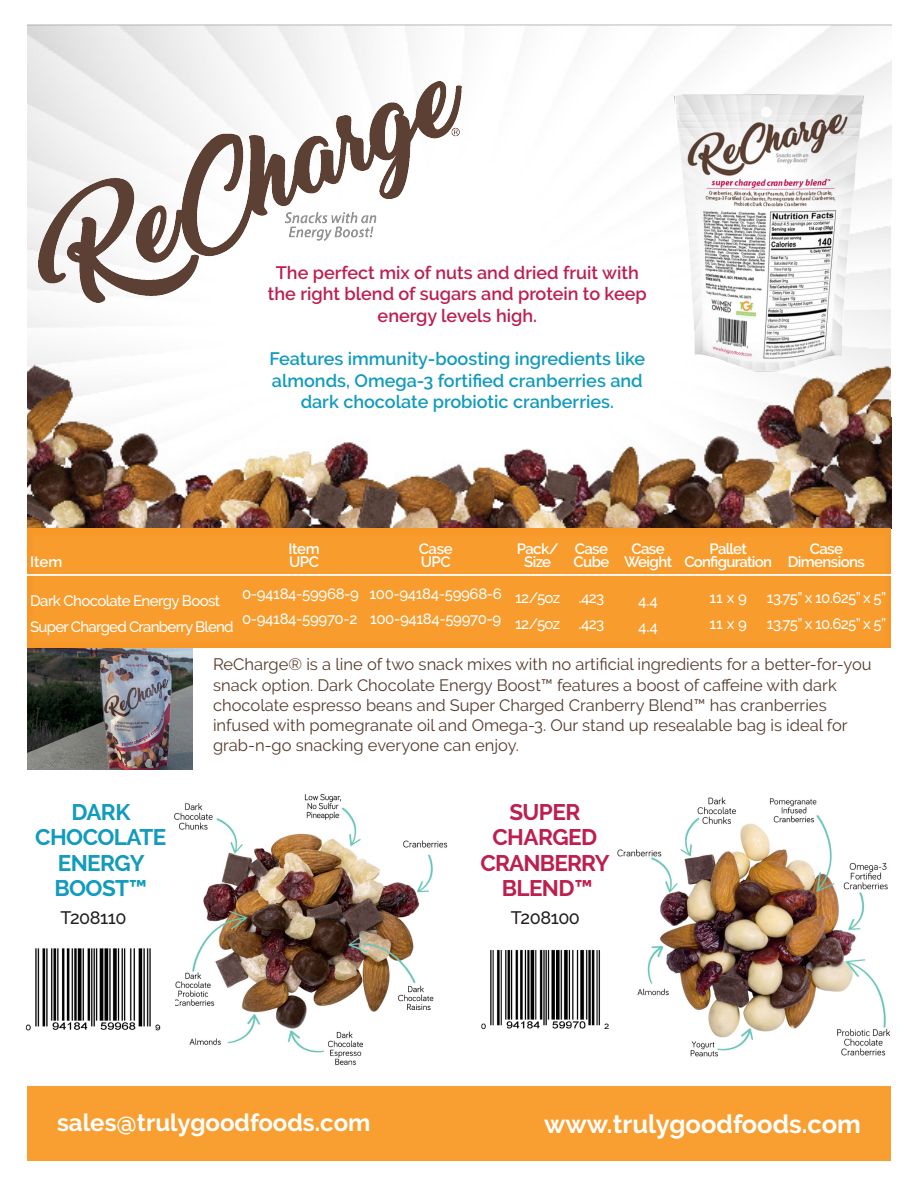
<style>
.page{position:relative;width:918px;height:1188px;background:#fff}
.page>*{position:absolute;margin:0;border:0;box-sizing:border-box;transform-origin:0 0}
.t1{font:700 25.5px "Raleway";color:#fff}
.t2{font:700 24px "Raleway";color:#fff}
.t3{font:700 22.5px/25.5px "Raleway";letter-spacing:-.025em;color:#bd1f4f;text-align:center}
.t4{font:700 22.5px/25.5px "Raleway";letter-spacing:-.025em;color:#129bbc;text-align:center}
.t5{font:600 18px/21.6px "Raleway";color:#129bbc;text-align:center}
.t6{font:600 18px/21.6px "Raleway";color:#bd1f4f;text-align:center}
.t7{font:500 18px "Raleway";letter-spacing:-.025em;color:#231f20}
.t8{font:16.5px/20.2px "Raleway";color:#573b2d}
.t9{font:500 15px/25.5px "Raleway";letter-spacing:-.04em;color:#fff}
.t10{font:600 15px/13.5px "Raleway";letter-spacing:-.04em;color:#fff;text-align:center}
</style>
<div class="page">
<div style="left:27px;top:1086px;width:864px;height:75px;background:#f99f31"></div>
<img style="left:27px;top:24px;width:865px;height:505px">
<div style="left:891px;top:211px;width:27px;height:205px;background:#fff"></div>
<img style="left:39px;top:82px;width:423px;height:220px">
<img style="left:670px;top:85px;width:200px;height:294px">
<div style="left:27px;top:528px;width:864px;height:120px;background:#f79727"></div>
<div style="left:27px;top:531px;width:864px;height:117px;background:#f89e30"></div>
<hr style="left:27px;top:574px;width:864px;height:2px;background:#fff">
<img style="left:27px;top:648px;width:166px;height:121px">
<img style="left:481px;top:949px;width:128px;height:81px">
<img style="left:174px;top:793px;width:274px;height:272px">
<img style="left:617px;top:797px;width:274px;height:260px">
<img style="left:25px;top:933px;width:150px;height:114px">
<p class="t6" style="left:268px;top:262px;width:380px">The perfect mix of nuts and dried fruit with the right blend of sugars and protein to keep energy levels high.</p>
<p class="t5" style="left:269px;top:348px;width:377px">Features immunity-boosting ingredients like almonds, Omega-3 fortified cranberries and dark chocolate probiotic cranberries.</p>
<p class="t10" style="left:517px;top:542px;width:43px">Pack/<br>Size</p>
<p class="t9" style="left:515px;top:585px;width:47px">12/5oz</p>
<p class="t9" style="left:515px;top:611px;width:47px">12/5oz</p>
<p class="t10" style="left:684px;top:542px;width:89px">Pallet<br>Configuration</p>
<p class="t9" style="left:709px;top:585px;width:39px">11 x 9<br>11 x 9</p>
<p class="t10" style="left:788px;top:542px;width:79px">Case<br>Dimensions</p>
<p class="t9" style="left:767px;top:585px;width:121px">13.75” x 10.625” x 5”</p>
<p class="t9" style="left:767px;top:611px;width:121px">13.75” x 10.625” x 5”</p>
<p class="t8" style="left:213px;top:654px;width:660px">ReCharge® is a line of two snack mixes with no artificial ingredients for a better-for-you snack option. Dark Chocolate Energy Boost™ features a boost of caffeine with dark chocolate espresso beans and Super Charged Cranberry Blend™ has cranberries infused with pomegranate oil and Omega-3. Our stand up resealable bag is ideal for grab-n-go snacking everyone can enjoy.</p>
<p class="t10" style="left:419px;top:542px;width:35px;text-align:left">Case<br>UPC</p>
<p class="t9" style="left:369px;top:581px;width:134px">100-94184-59968-6</p>
<p class="t9" style="left:370px;top:606px;width:133px">100-94184-59970-9</p>
<p class="t10" style="left:573px;top:542px;width:37px;text-align:left">Case<br>Cube</p>
<p class="t9" style="left:579px;top:585px;width:27px">.423 .423</p>
<p class="t10" style="left:624px;top:542px;width:50px">Case<br>Weight</p>
<p class="t9" style="left:638px;top:588px;width:21px">4.4<br>4.4</p>
<p class="t10" style="left:289px;top:542px;width:33px;text-align:left">Item<br>UPC</p>
<p class="t9" style="left:242px;top:581px;width:119px">0-94184-59968-9</p>
<p class="t9" style="left:242px;top:606px;width:117px">0-94184-59970-2</p>
<p class="t10" style="left:30px;top:555px;width:34px">Item</p>
<p class="t9" style="left:30px;top:588px;width:192px">Dark Chocolate Energy Boost</p>
<p class="t9" style="left:30px;top:614px;width:205px">Super Charged Cranberry Blend</p>
<p class="t4" style="left:35px;top:799px;width:133px">DARK<br>CHOCOLATE<br>ENERGY<br>BOOST™</p>
<p class="t3" style="left:481px;top:799px;width:131px">SUPER<br>CHARGED<br>CRANBERRY<br>BLEND™</p>
<p class="t7" style="left:60px;top:907px;width:68px">T208110</p>
<p class="t7" style="left:511px;top:907px;width:71px">T208100</p>
<p class="t2" style="left:57px;top:1109px;width:315px">sales@trulygoodfoods.com</p>
<p class="t1" style="left:544px;top:1109px;width:318px">www.trulygoodfoods.com</p>
</div>
